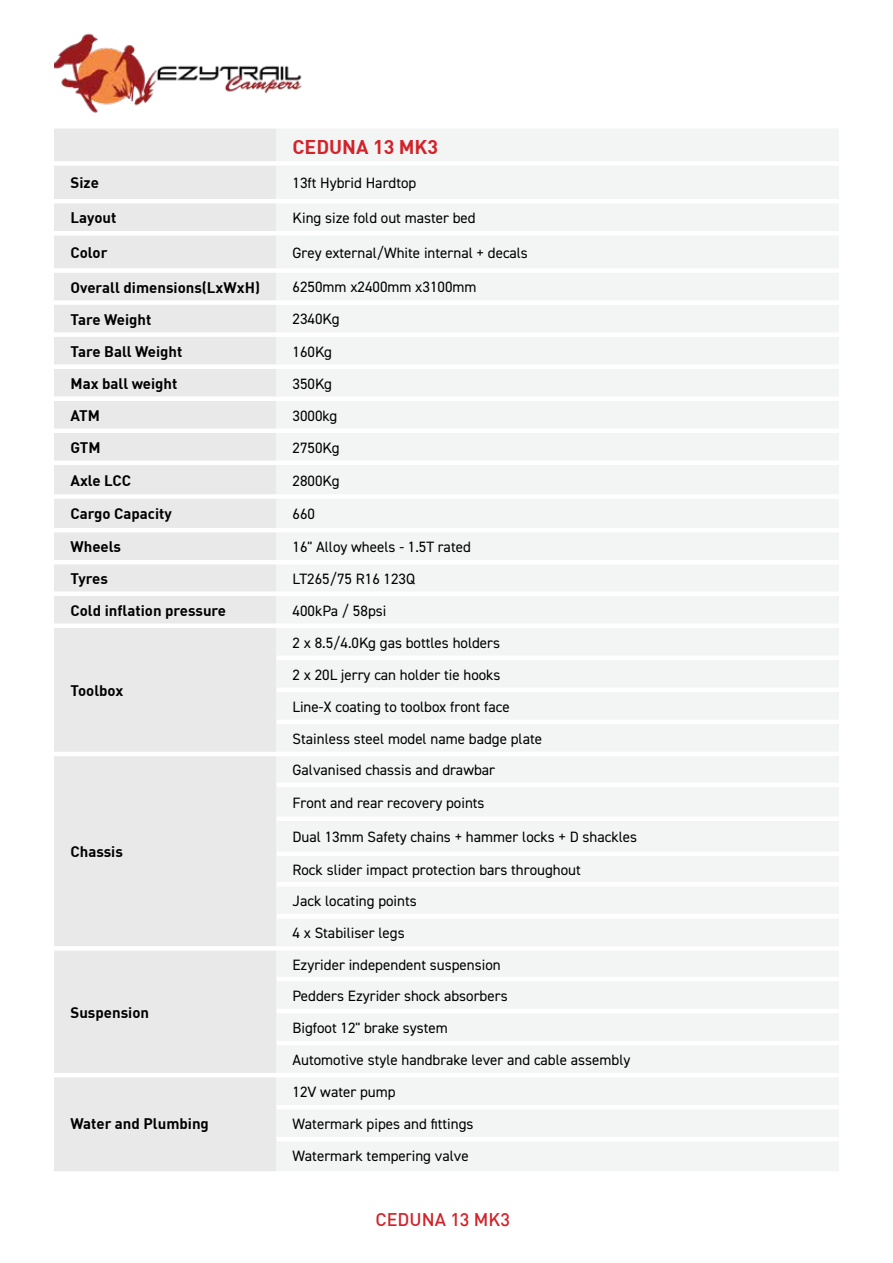
<style>
.page{position:relative;width:893px;height:1263px;background:#fff}
.page>*{position:absolute;margin:0;border:0;box-sizing:border-box;transform-origin:0 0}
.t1{font:700 19.5px "DIN";color:#d2232a}
.t2{font:500 18px "DIN";color:#d2232a}
.t3{font:15px/32.1px "DIN2014";color:#000}
.t4{font:700 15px "DIN";color:#000}
</style>
<div class="page">
<img style="left:55px;top:33px;width:247px;height:80px">
<div style="left:54px;top:129px;width:222px;height:1042px;background:#e9e9ea"></div>
<div style="left:276px;top:129px;width:563px;height:1042px;background:#f3f4f4"></div>
<div style="left:54px;top:161px;width:222px;height:5px;background:#fff"></div>
<div style="left:276px;top:161px;width:563px;height:5px;background:#fff"></div>
<hr style="left:54px;top:199px;width:222px;height:4px;background:#fff">
<hr style="left:276px;top:199px;width:563px;height:4px;background:#fff">
<div style="left:54px;top:231px;width:222px;height:5px;background:#fff"></div>
<div style="left:276px;top:231px;width:563px;height:5px;background:#fff"></div>
<div style="left:54px;top:268px;width:222px;height:5px;background:#fff"></div>
<div style="left:276px;top:268px;width:563px;height:5px;background:#fff"></div>
<div style="left:54px;top:300px;width:222px;height:5px;background:#fff"></div>
<div style="left:276px;top:300px;width:563px;height:5px;background:#fff"></div>
<div style="left:54px;top:332px;width:222px;height:5px;background:#fff"></div>
<div style="left:276px;top:332px;width:563px;height:5px;background:#fff"></div>
<div style="left:54px;top:364px;width:222px;height:5px;background:#fff"></div>
<div style="left:276px;top:364px;width:563px;height:5px;background:#fff"></div>
<div style="left:54px;top:396px;width:222px;height:5px;background:#fff"></div>
<div style="left:276px;top:396px;width:563px;height:5px;background:#fff"></div>
<div style="left:54px;top:428px;width:222px;height:5px;background:#fff"></div>
<div style="left:276px;top:428px;width:563px;height:5px;background:#fff"></div>
<div style="left:54px;top:460px;width:222px;height:5px;background:#fff"></div>
<div style="left:276px;top:460px;width:563px;height:5px;background:#fff"></div>
<div style="left:54px;top:494px;width:222px;height:5px;background:#fff"></div>
<div style="left:276px;top:494px;width:563px;height:5px;background:#fff"></div>
<hr style="left:54px;top:528px;width:222px;height:4px;background:#fff">
<hr style="left:276px;top:528px;width:563px;height:4px;background:#fff">
<hr style="left:54px;top:560px;width:222px;height:4px;background:#fff">
<hr style="left:276px;top:560px;width:563px;height:4px;background:#fff">
<div style="left:54px;top:591px;width:222px;height:5px;background:#fff"></div>
<div style="left:276px;top:591px;width:563px;height:5px;background:#fff"></div>
<div style="left:54px;top:623px;width:222px;height:5px;background:#fff"></div>
<div style="left:276px;top:623px;width:563px;height:5px;background:#fff"></div>
<div style="left:277px;top:655px;width:562px;height:5px;background:#fff"></div>
<hr style="left:277px;top:688px;width:562px;height:4px;background:#fff">
<hr style="left:277px;top:720px;width:562px;height:4px;background:#fff">
<hr style="left:54px;top:752px;width:222px;height:4px;background:#fff">
<hr style="left:276px;top:752px;width:563px;height:4px;background:#fff">
<hr style="left:277px;top:783px;width:562px;height:4px;background:#fff">
<div style="left:277px;top:816px;width:562px;height:5px;background:#fff"></div>
<div style="left:277px;top:851px;width:562px;height:5px;background:#fff"></div>
<hr style="left:277px;top:882px;width:562px;height:4px;background:#fff">
<hr style="left:277px;top:914px;width:562px;height:4px;background:#fff">
<hr style="left:54px;top:946px;width:222px;height:4px;background:#fff">
<hr style="left:276px;top:946px;width:563px;height:4px;background:#fff">
<hr style="left:277px;top:977px;width:562px;height:4px;background:#fff">
<hr style="left:277px;top:1009px;width:562px;height:4px;background:#fff">
<hr style="left:277px;top:1041px;width:562px;height:4px;background:#fff">
<hr style="left:54px;top:1073px;width:222px;height:4px;background:#fff">
<hr style="left:276px;top:1073px;width:563px;height:4px;background:#fff">
<hr style="left:277px;top:1105px;width:562px;height:4px;background:#fff">
<hr style="left:277px;top:1137px;width:562px;height:4px;background:#fff">
<h1 class="t1" style="left:292px;top:134px;width:147px">CEDUNA 13 MK3</h1>
<p class="t4" style="left:70px;top:173px;width:30px">Size</p>
<p class="t3" style="left:292px;top:167px;width:125px">13ft Hybrid Hardtop</p>
<p class="t4" style="left:70px;top:208px;width:47px">Layout</p>
<p class="t3" style="left:292px;top:202px;width:185px">King size fold out master bed</p>
<p class="t4" style="left:70px;top:243px;width:38px">Color</p>
<p class="t3" style="left:292px;top:236px;width:237px">Grey external/White internal + decals</p>
<p class="t4" style="left:70px;top:277px;width:191px">Overall dimensions(LxWxH)</p>
<p class="t3" style="left:292px;top:271px;width:186px">6250mm x2400mm x3100mm</p>
<p class="t4" style="left:70px;top:309px;width:82px">Tare Weight</p>
<p class="t3" style="left:292px;top:303px;width:49px">2340Kg</p>
<p class="t4" style="left:70px;top:341px;width:113px">Tare Ball Weight</p>
<p class="t3" style="left:292px;top:335px;width:41px">160Kg</p>
<p class="t4" style="left:70px;top:373px;width:108px">Max ball weight</p>
<p class="t3" style="left:292px;top:367px;width:41px">350Kg</p>
<p class="t4" style="left:70px;top:406px;width:31px">ATM</p>
<p class="t3" style="left:292px;top:399px;width:46px">3000kg</p>
<p class="t4" style="left:70px;top:438px;width:32px">GTM</p>
<p class="t3" style="left:292px;top:431px;width:49px">2750Kg</p>
<p class="t4" style="left:70px;top:470px;width:62px">Axle LCC</p>
<p class="t3" style="left:292px;top:464px;width:49px">2800Kg</p>
<p class="t4" style="left:70px;top:504px;width:103px">Cargo Capacity</p>
<p class="t3" style="left:292px;top:498px;width:24px">660</p>
<p class="t4" style="left:70px;top:537px;width:52px">Wheels</p>
<p class="t3" style="left:292px;top:531px;width:180px">16" Alloy wheels - 1.5T rated</p>
<p class="t4" style="left:70px;top:569px;width:39px">Tyres</p>
<p class="t3" style="left:292px;top:562px;width:124px">LT265/75 R16 123Q</p>
<p class="t4" style="left:70px;top:601px;width:157px">Cold inflation pressure</p>
<p class="t3" style="left:292px;top:594px;width:95px">400kPa / 58psi</p>
<p class="t4" style="left:70px;top:681px;width:54px">Toolbox</p>
<p class="t4" style="left:70px;top:842px;width:54px">Chassis</p>
<p class="t4" style="left:70px;top:1003px;width:80px">Suspension</p>
<p class="t4" style="left:70px;top:1114px;width:140px">Water and Plumbing</p>
<p class="t3" style="left:292px;top:626px;width:251px">2 x 8.5/4.0Kg gas bottles holders<br>2 x 20L jerry can holder tie hooks Line-X coating to toolbox front face Stainless steel model name badge plate</p>
<p class="t3" style="left:292px;top:754px;width:204px">Galvanised chassis and drawbar<br>Front and rear recovery points</p>
<p class="t3" style="left:292px;top:820px;width:346px;line-height:32.8px">Dual 13mm Safety chains + hammer locks + D shackles<br>Rock slider impact protection bars throughout</p>
<p class="t3" style="left:292px;top:885px;width:126px">Jack locating points<br>4 x Stabiliser legs</p>
<p class="t3" style="left:292px;top:948px;width:340px">Ezyrider independent suspension<br>Pedders Ezyrider shock absorbers<br>Bigfoot 12" brake system<br>Automotive style handbrake lever and cable assembly</p>
<p class="t3" style="left:292px;top:1075px;width:182px">12V water pump<br>Watermark pipes and fittings<br>Watermark tempering valve</p>
<p class="t2" style="left:375px;top:1208px;width:136px">CEDUNA 13 MK3</p>
</div>
